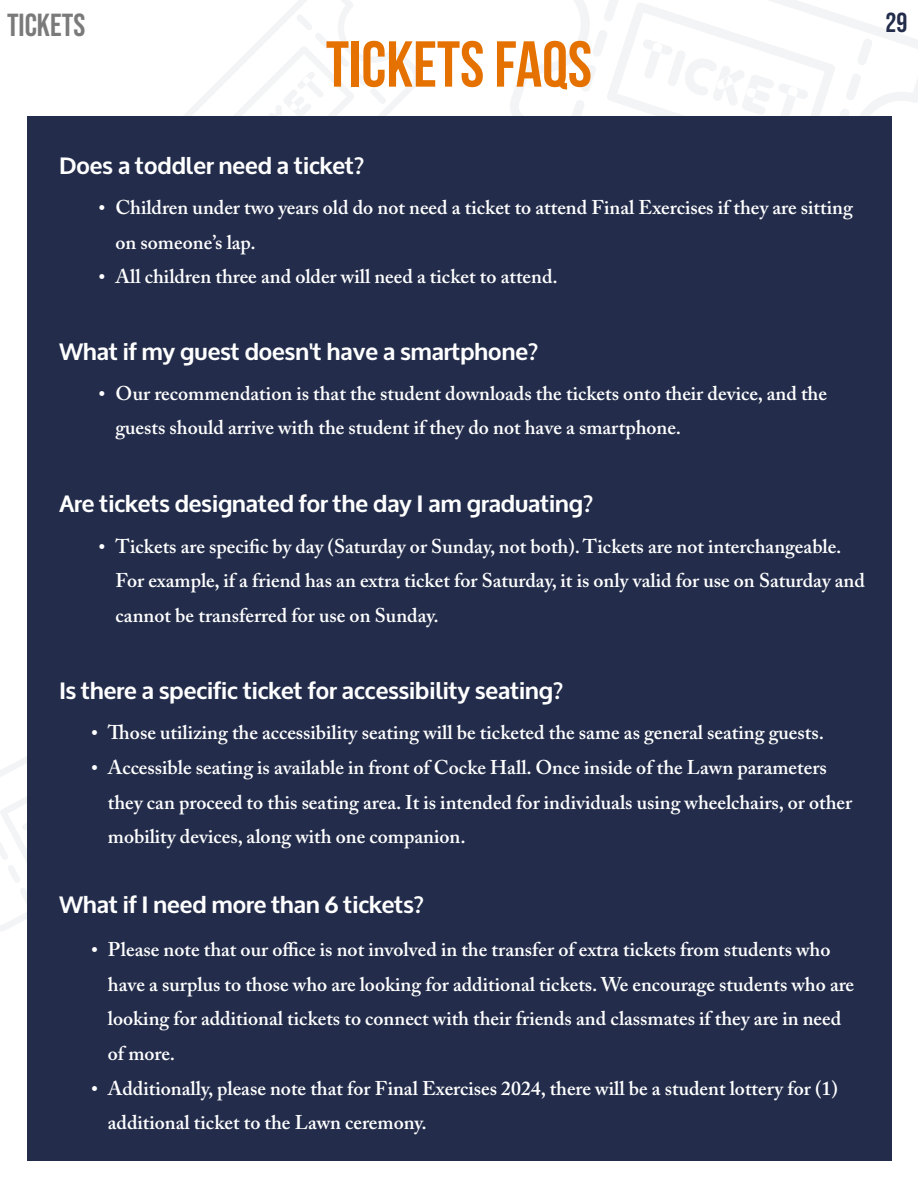
<style>
.page{position:relative;width:918px;height:1188px;background:#fff}
.page>*{position:absolute;margin:0;border:0;box-sizing:border-box;transform-origin:0 0}
.t1{font:700 64.8px "Bebas Neue";color:#e57200}
.t2{font:31.95px "Bebas Neue";color:#7a7a7a}
.t3{font:27.45px "Bebas Neue";color:#232d4b}
.t4{font:700 23.4px "Oxygen";color:#fff}
.t5{font:600 19.8px/34.7px "Adobe Caslon Pro";color:#fff}
.s1{font-family:"Times New Roman";font-weight:400}
</style>
<div class="page">
<svg style="left:510px;top:0;width:408px;height:237px"></svg>
<svg style="left:0;top:757px;width:27px;height:174px"></svg>
<svg style="left:184px;top:0;width:236px;height:116px"></svg>
<div style="left:27px;top:116px;width:864px;height:1045px;background:#232d4b"></div>
<h2 class="t2" style="left:7px;top:7px;width:80px">TICKETS</h2>
<h3 class="t3" style="left:885px;top:7px;width:23px">29</h3>
<h1 class="t1" style="left:326px;top:29px;width:268px">TICKETS FAQs</h1>
<p class="t4" style="left:59px;top:151px;width:306px">Does a toddler need a ticket?</p>
<p class="t5" style="left:115px;top:190px;width:739px;text-indent:-17px"><span class="s1">•</span> Children under two years old do not need a ticket to attend Final Exercises if they are sitting on someone’s lap.</p>
<p class="t5" style="left:99px;top:259px;width:461px"><span class="s1">•</span> All children three and older will need a ticket to attend.</p>
<p class="t4" style="left:59px;top:337px;width:480px">What if my guest doesn't have a smartphone?</p>
<p class="t5" style="left:115px;top:376px;width:713px;text-indent:-17px"><span class="s1">•</span> Our recommendation is that the student downloads the tickets onto their device, and the guests should arrive with the student if they do not have a smartphone.</p>
<p class="t4" style="left:59px;top:490px;width:535px">Are tickets designated for the day I am graduating?</p>
<p class="t5" style="left:115px;top:529px;width:751px;text-indent:-17px"><span class="s1">•</span> Tickets are specific by day (Saturday or Sunday, not both). Tickets are not interchangeable.<br>For example, if a friend has an extra ticket for Saturday, it is only valid for use on Saturday and cannot be transferred for use on Sunday.</p>
<p class="t4" style="left:59px;top:677px;width:505px">Is there a specific ticket for accessibility seating?</p>
<p class="t5" style="left:91px;top:715px;width:735px"><span class="s1">•</span> Those utilizing the accessibility seating will be ticketed the same as general seating guests.</p>
<p class="t5" style="left:108px;top:750px;width:746px;text-indent:-17px"><span class="s1">•</span> Accessible seating is available in front of Cocke Hall. Once inside of the Lawn parameters they can proceed to this seating area. It is intended for individuals using wheelchairs, or other mobility devices, along with one companion.</p>
<p class="t4" style="left:59px;top:890px;width:366px">What if I need more than 6 tickets?</p>
<p class="t5" style="left:108px;top:932px;width:748px;text-indent:-17px"><span class="s1">•</span> Please note that our office is not involved in the transfer of extra tickets from students who have a surplus to those who are looking for additional tickets. We encourage students who are looking for additional tickets to connect with their friends and classmates if they are in need of more.</p>
<p class="t5" style="left:108px;top:1071px;width:732px;text-indent:-17px"><span class="s1">•</span> Additionally, please note that for Final Exercises 2024, there will be a student lottery for (1) additional ticket to the Lawn ceremony.</p>
</div>
